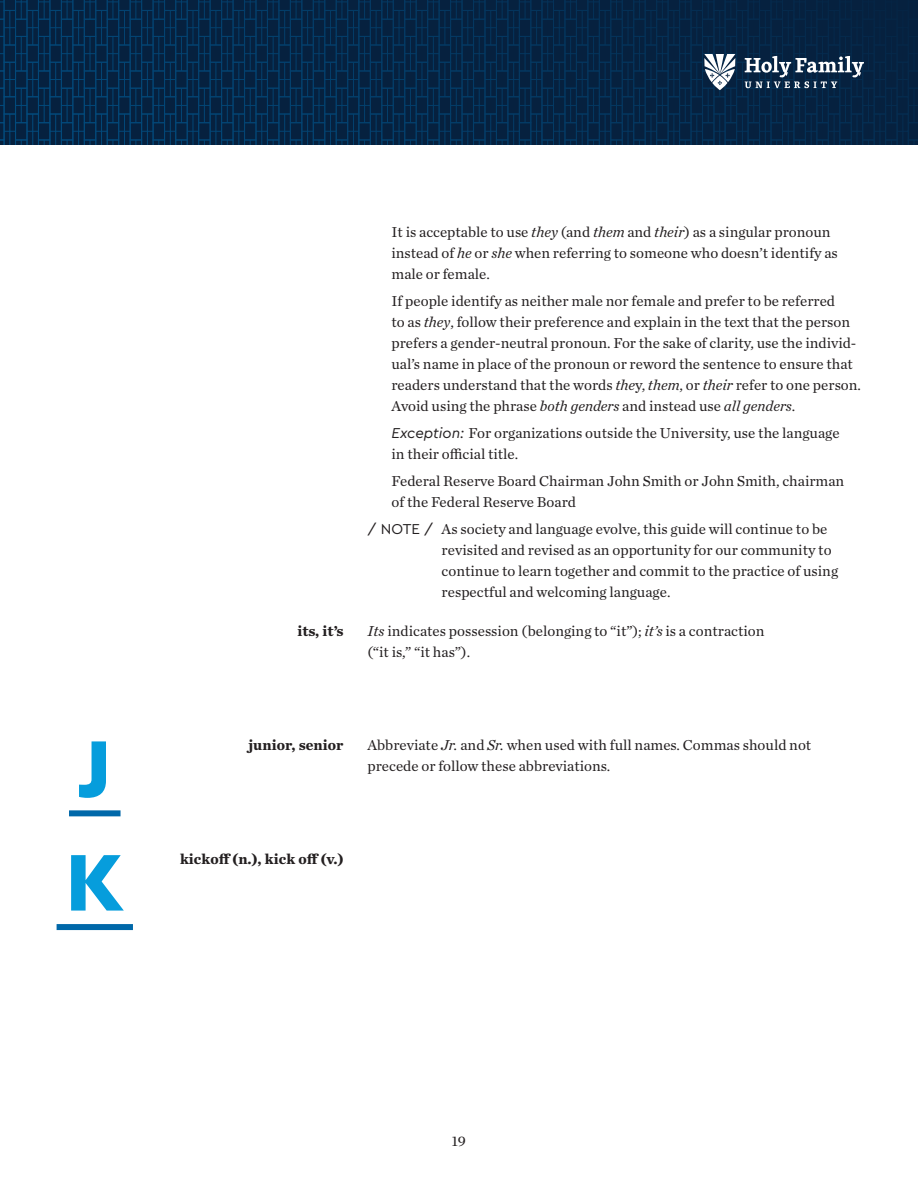
<style>
.page{position:relative;width:918px;height:1188px;background:#fff}
.page>*{position:absolute;margin:0;border:0;box-sizing:border-box;transform-origin:0 0}
.Body_Copy_-_Chronicl{font:900 84px "Cera Pro";color:#069ddc}
.Body_Copy_-_Chronicl-2{font:15px/21px "Chronicle Text G1";color:#231f20}
.Body_Copy_-_Chronicl-3{font:700 15px "Chronicle Text G1";color:#231f20}
.s1{font-style:italic}
.s2{font-family:"Cera Pro";font-style:italic}
.s3{font-family:"Cera Pro"}
</style>
<div class="page">
<svg style="left:0;top:0;width:918px;height:145px;background:#052747"></svg>
<svg style="left:704px;top:54px;width:31px;height:36px"></svg>
<svg style="left:745px;top:56px;width:119px;height:32px"></svg>
<div style="left:57px;top:924px;width:76px;height:6px;background:#0068a9"></div>
<div style="left:69px;top:810px;width:52px;height:6px;background:#0068a9"></div>
<p class="Body_Copy_-_Chronicl" style="left:78px;top:713px;width:35px">J</p>
<p class="Body_Copy_-_Chronicl" style="left:66px;top:827px;width:60px">K</p>
<p class="Body_Copy_-_Chronicl-2" style="left:392px;top:221px;width:448px">It is acceptable to use <span class="s1">they</span> (and <span class="s1">them</span> and <span class="s1">their</span>) as a singular pronoun instead of <span class="s1">he</span> or <span class="s1">she</span> when referring to someone who doesn’t identify as male or female.</p>
<p class="Body_Copy_-_Chronicl-2" style="left:392px;top:290px;width:471px">If people identify as neither male nor female and prefer to be referred<br>to as <span class="s1">they</span>, follow their preference and explain in the text that the person prefers a gender-neutral pronoun. For the sake of clarity, use the individ&shy;ual’s name in place of the pronoun or reword the sentence to ensure that readers understand that the words <span class="s1">the</span>y, <span class="s1">them</span>, or <span class="s1">their</span> refer to one person.<br>Avoid using the phrase <span class="s1">both genders</span> and instead use <span class="s1">all genders</span>.</p>
<p class="Body_Copy_-_Chronicl-2" style="left:392px;top:422px;width:450px"><span class="s2">Exception:</span> For organizations outside the University, use the language in their official title.</p>
<p class="Body_Copy_-_Chronicl-2" style="left:392px;top:470px;width:454px">Federal Reserve Board Chairman John Smith or John Smith, chairman of the Federal Reserve Board</p>
<p class="Body_Copy_-_Chronicl-2" style="left:442px;top:518px;width:398px;text-indent:-74px"><span class="s3">/ NOTE /</span> As society and language evolve, this guide will continue to be revisited and revised as an opportunity for our community to continue to learn together and commit to the practice of using respectful and welcoming language.</p>
<p class="Body_Copy_-_Chronicl-3" style="left:297px;top:619px;width:48px">its, it’s</p>
<p class="Body_Copy_-_Chronicl-2" style="left:368px;top:620px;width:399px"><span class="s1">Its</span> indicates possession (belonging to “it”); <span class="s1">it’s</span> is a contraction (“it is,” “it has”).</p>
<p class="Body_Copy_-_Chronicl-3" style="left:248px;top:733px;width:97px">junior, senior</p>
<p class="Body_Copy_-_Chronicl-2" style="left:368px;top:734px;width:445px">Abbreviate <span class="s1">Jr.</span> and <span class="s1">Sr.</span> when used with full names. Commas should not precede or follow these abbreviations.</p>
<p class="Body_Copy_-_Chronicl-3" style="left:180px;top:847px;width:165px">kickoff (n.), kick off (v.)</p>
<p class="Body_Copy_-_Chronicl-2" style="left:452px;top:1130px;width:16px">19</p>
</div>
